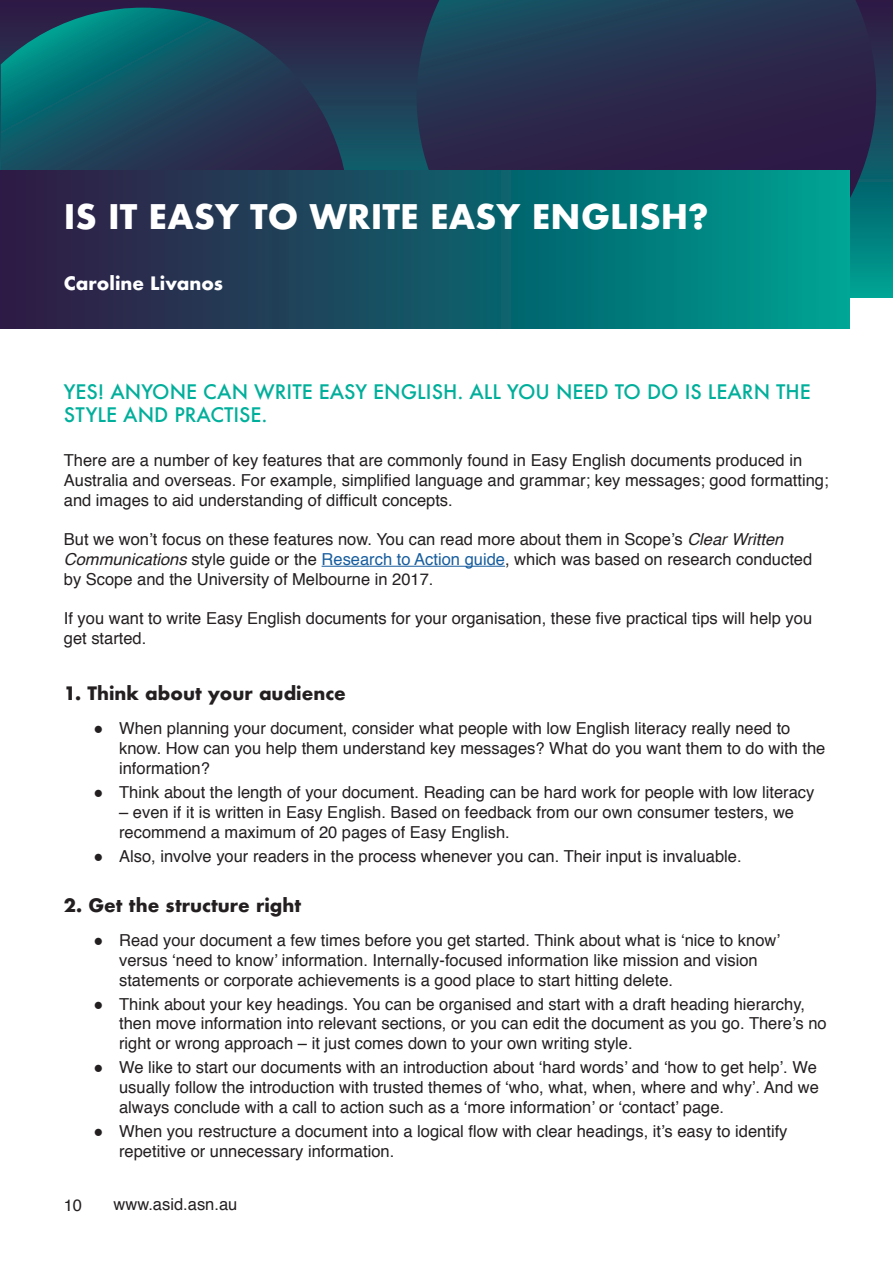
<style>
.page{position:relative;width:893px;height:1263px;background:#fff}
.page>*{position:absolute;margin:0;border:0;box-sizing:border-box;transform-origin:0 0}
.t1{font:700 33px "Futura";color:#fff}
.t2{font:500 19.5px/23.4px "Futura";color:#00af9b}
.t3{font:700 18px "Futura";color:#231f20}
.t4{font:700 18px "Futura";color:#fff}
.t5{font:16.5px/19.8px "Helvetica";color:#231f20}
.s1{font-style:italic}
.s2{color:#175d9e}
</style>
<div class="page">
<svg style="left:0;top:0;width:410px;height:170px;background:#243251"></svg>
<svg style="left:410px;top:0;width:483px;height:298px;background:#253251"></svg>
<svg style="left:1px;top:8px;width:349px;height:162px;background:#1a485d"></svg>
<div style="left:0;top:170px;width:850px;height:159px;background:linear-gradient(to right,#311540,#009e91)"></div>
<hr style="left:322px;top:566px;width:183px;height:1px;background:#175d9e">
<h1 class="t1" style="left:64px;top:195px;width:646px">IS IT EASY TO WRITE EASY ENGLISH?</h1>
<p class="t4" style="left:64px;top:272px;width:161px">Caroline Livanos</p>
<p class="t2" style="left:64px;top:379px;width:748px">YES! ANYONE CAN WRITE EASY ENGLISH. ALL YOU NEED TO DO IS LEARN THE<br>STYLE AND PRACTISE.</p>
<p class="t5" style="left:64px;top:452px;width:766px">There are a number of key features that are commonly found in Easy English documents produced in<br>Australia and overseas. For example, simplified language and grammar; key messages; good formatting; and images to aid understanding of difficult concepts.</p>
<p class="t5" style="left:64px;top:531px;width:750px">But we won’t focus on these features now. You can read more about them in Scope’s <span class="s1">Clear Written<br>Communications</span> style guide or the <span class="s2">Research to Action guide</span>, which was based on research conducted by Scope and the University of Melbourne in 2017.</p>
<p class="t5" style="left:64px;top:610px;width:750px">If you want to write Easy English documents for your organisation, these five practical tips will help you get started.</p>
<p class="t3" style="left:64px;top:681px;width:283px">1. Think about your audience</p>
<p class="t5" style="left:119px;top:720px;width:708px;text-indent:-26px">● When planning your document, consider what people with low English literacy really need to know. How can you help them understand key messages? What do you want them to do with the information?</p>
<p class="t5" style="left:94px;top:784px;width:722px">● Think about the length of your document. Reading can be hard work for people with low literacy</p>
<p class="t5" style="left:119px;top:803px;width:676px">– even if it is written in Easy English. Based on feedback from our own consumer testers, we recommend a maximum of 20 pages of Easy English.</p>
<p class="t5" style="left:94px;top:847px;width:649px">● Also, involve your readers in the process whenever you can. Their input is invaluable.</p>
<p class="t3" style="left:64px;top:893px;width:239px">2. Get the structure right</p>
<p class="t5" style="left:119px;top:931px;width:662px;text-indent:-26px">● Read your document a few times before you get started. Think about what is ‘nice to know’ versus ‘need to know’ information. Internally-focused information like mission and vision statements or corporate achievements is a good place to start hitting delete.</p>
<p class="t5" style="left:119px;top:995px;width:709px;text-indent:-26px">● Think about your key headings. You can be organised and start with a draft heading hierarchy, then move information into relevant sections, or you can edit the document as you go. There’s no right or wrong approach – it just comes down to your own writing style.</p>
<p class="t5" style="left:119px;top:1059px;width:701px;text-indent:-26px">● We like to start our documents with an introduction about ‘hard words’ and ‘how to get help’. We usually follow the introduction with trusted themes of ‘who, what, when, where and why’. And we always conclude with a call to action such as a ‘more information’ or ‘contact’ page.</p>
<p class="t5" style="left:119px;top:1122px;width:670px;text-indent:-26px">● When you restructure a document into a logical flow with clear headings, it’s easy to identify repetitive or unnecessary information.</p>
<p class="t5" style="left:64px;top:1196px;width:20px">10</p>
<p class="t5" style="left:114px;top:1195px;width:125px">www.asid.asn.au</p>
</div>
